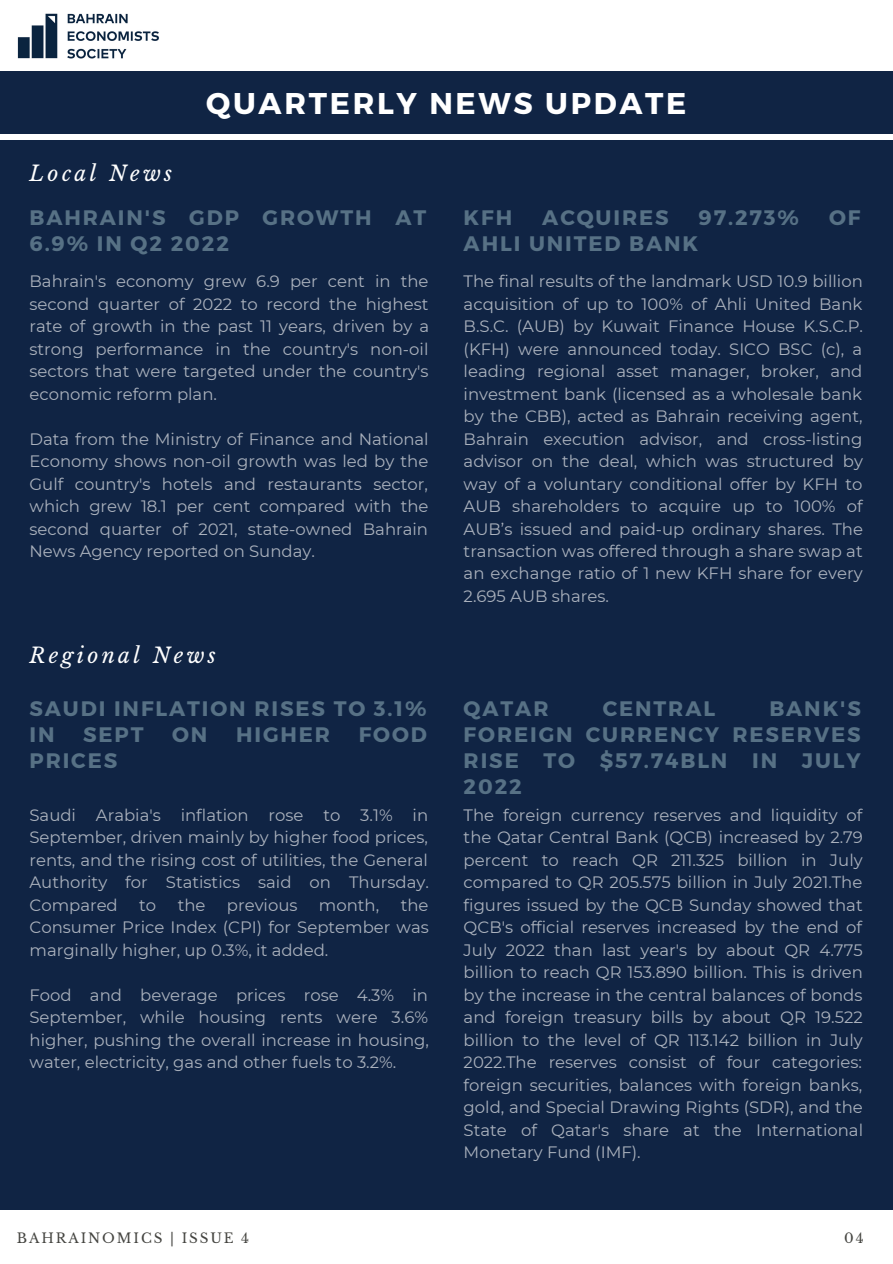
<style>
.page{position:relative;width:893px;height:1264px;background:#fff}
.page>*{position:absolute;margin:0;border:0;box-sizing:border-box;transform-origin:0 0}
.t1{font:700 30px "Montserrat";letter-spacing:.09em;color:#fff}
.t2{font:700 21px/25.8px "Montserrat";letter-spacing:.09em;color:#577185}
.t3{font:italic 21px "Libre Baskerville";letter-spacing:.16em;color:#fff}
.t4{font:16.5px/22.5px "Montserrat";color:#fff;text-align:justify}
.t5{font:13.5px "Libre Baskerville";letter-spacing:.14em;color:#444440}
</style>
<div class="page">
<img style="left:17px;top:13px;width:142px;height:46px">
<div style="left:0;top:71px;width:892px;height:1138px;background:#102444"></div>
<div style="left:0;top:134px;width:892px;height:6px;background:#fff"></div>
<h1 class="t1" style="left:206px;top:84px;width:482px">QUARTERLY NEWS UPDATE</h1>
<p class="t3" style="left:30px;top:161px;width:144px">Local News</p>
<p class="t2" style="left:30px;top:204px;width:398px">BAHRAIN'S GDP GROWTH AT<br>6.9% IN Q2 2022</p>
<p class="t4" style="left:30px;top:270px;width:401px">Bahrain's economy grew 6.9 per cent in the second quarter of 2022 to record the highest rate of growth in the past 11 years, driven by a strong performance in the country's non-oil sectors that were targeted under the country's economic reform plan.</p>
<p class="t4" style="left:30px;top:427px;width:400px">Data from the Ministry of Finance and National Economy shows non-oil growth was led by the Gulf country's hotels and restaurants sector, which grew 18.1 per cent compared with the second quarter of 2021, state-owned Bahrain News Agency reported on Sunday.</p>
<p class="t3" style="left:29px;top:643px;width:188px">Regional News</p>
<p class="t2" style="left:29px;top:694px;width:398px">SAUDI INFLATION RISES TO 3.1%<br>IN</p>
<p class="t2" style="left:83px;top:720px;width:62px">SEPT</p>
<p class="t2" style="left:172px;top:720px;width:37px">ON</p>
<p class="t2" style="left:236px;top:720px;width:95px">HIGHER</p>
<p class="t2" style="left:359px;top:720px;width:70px">FOOD</p>
<p class="t2" style="left:29px;top:746px;width:89px">PRICES</p>
<p class="t4" style="left:29px;top:803px;width:401px">Saudi Arabia's inflation rose to 3.1% in September, driven mainly by higher food prices, rents, and the rising cost of utilities, the General Authority for Statistics said on Thursday.<br>Compared</p>
<p class="t4" style="left:29px;top:893px;width:401px;text-indent:371px">the Consumer Price Index (CPI) for September was marginally higher, up 0.3%, it added.</p>
<p class="t4" style="left:29px;top:983px;width:401px">Food and beverage prices rose 4.3% in September, while housing rents were 3.6% higher, pushing the overall increase in housing, water, electricity, gas and other fuels to 3.2%.</p>
<p class="t4" style="left:139px;top:893px;width:19px">to</p>
<p class="t4" style="left:178px;top:893px;width:29px">the</p>
<p class="t4" style="left:227px;top:893px;width:72px">previous</p>
<p class="t4" style="left:319px;top:893px;width:62px">month,</p>
<p class="t2" style="left:463px;top:204px;width:50px">KFH</p>
<p class="t2" style="left:542px;top:204px;width:128px">ACQUIRES</p>
<p class="t2" style="left:698px;top:204px;width:102px">97.273%</p>
<p class="t2" style="left:829px;top:204px;width:33px">OF</p>
<p class="t2" style="left:463px;top:229px;width:236px">AHLI UNITED BANK</p>
<p class="t4" style="left:463px;top:270px;width:401px">The final results of the landmark USD 10.9 billion acquisition of up to 100% of Ahli United Bank B.S.C. (AUB) by Kuwait Finance House K.S.C.P. (KFH) were announced today. SICO BSC (c), a leading regional asset manager, broker, and investment bank (licensed as a wholesale bank by the CBB), acted as Bahrain receiving agent, Bahrain execution advisor, and cross-listing advisor on the deal, which was structured by way of a voluntary conditional offer by KFH to AUB shareholders to acquire up to 100% of AUB’s issued and paid-up ordinary shares. The transaction was offered through a share swap at an exchange ratio of 1 new KFH share for every 2.695 AUB shares.</p>
<p class="t2" style="left:463px;top:694px;width:398px;text-align:justify;text-indent:306px">BANK'S FOREIGN CURRENCY RESERVES RISE TO $57.74BLN IN JULY 2022</p>
<p class="t4" style="left:463px;top:803px;width:401px">The foreign currency reserves and liquidity of the Qatar Central Bank (QCB) increased by 2.79 percent to reach QR 211.325 billion in July compared to QR 205.575 billion in July 2021.The figures issued by the QCB Sunday showed that QCB's official reserves increased by the end of July 2022 than last year's by about QR 4.775 billion to reach QR 153.890 billion. This is driven by the increase in the central balances of bonds and foreign treasury bills by about QR 19.522 billion to the level of QR 113.142 billion in July 2022.The reserves consist of four categories: foreign securities, balances with foreign banks, gold, and Special Drawing Rights (SDR), and the State of Qatar's share at the International Monetary Fund (IMF).</p>
<p class="t2" style="left:463px;top:694px;width:86px">QATAR</p>
<p class="t2" style="left:602px;top:694px;width:114px">CENTRAL</p>
<p class="t5" style="left:17px;top:1229px;width:234px">BAHRAINOMICS | ISSUE 4</p>
<p class="t5" style="left:844px;top:1229px;width:21px">04</p>
</div>
